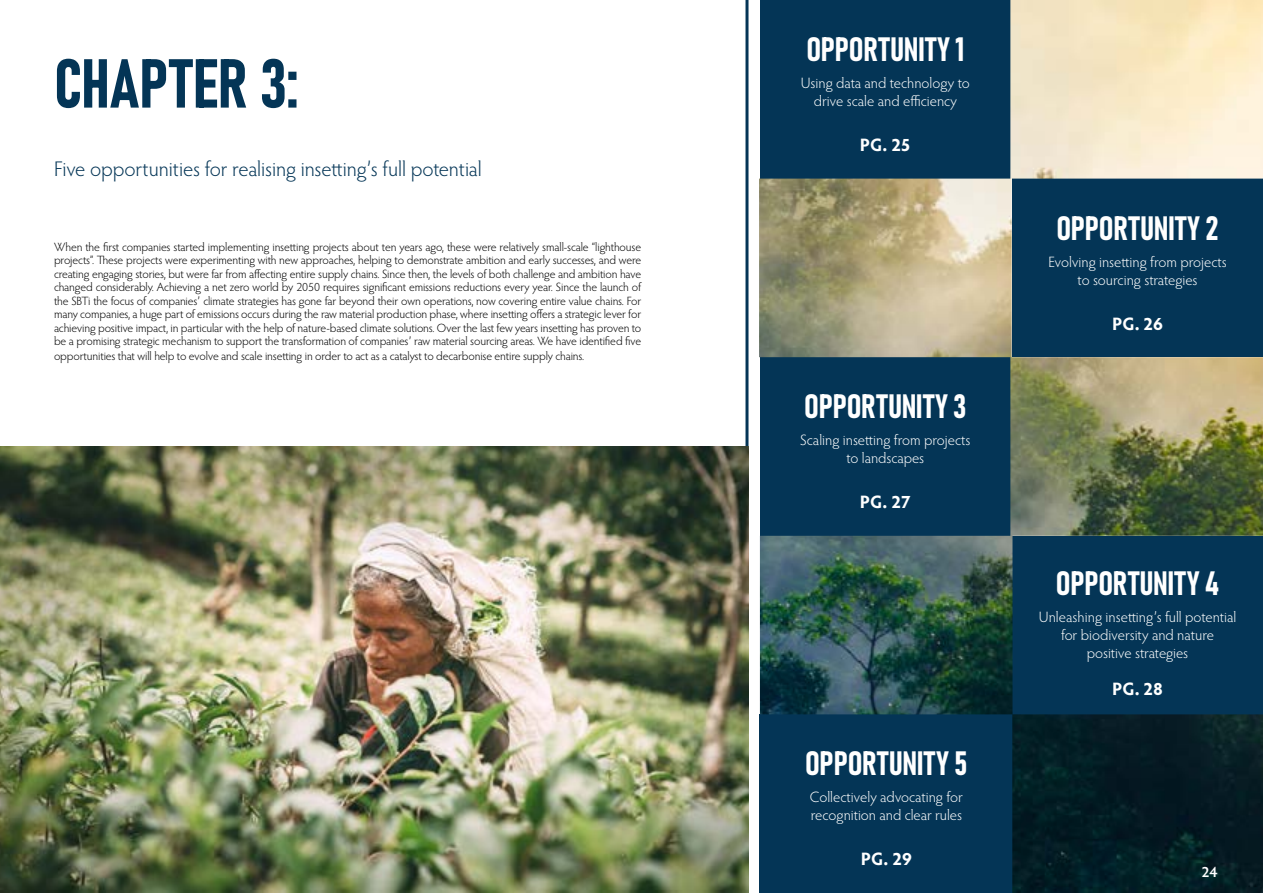
<style>
.page{position:relative;width:1263px;height:893px;background:#fff}
.page>*{position:absolute;margin:0;border:0;box-sizing:border-box;transform-origin:0 0}
.t1{font:68.25px "Bahnschrift";letter-spacing:-.005em;color:#043556}
.t2{font:33.3px "Bahnschrift";letter-spacing:-.005em;color:#fff}
.t3{font:300 21.15px "Hypatia Sans Pro";letter-spacing:-.005em;color:#043556}
.t4{font:700 18px "Hypatia Sans Pro";letter-spacing:.005em;color:#fff}
.t5{font:300 15px/18px "Hypatia Sans Pro";color:#fff;text-align:center}
.t6{font:600 15px "Hypatia Sans Pro";color:#fff}
.t7{font:300 12px/13.6px "Hypatia Sans Pro";letter-spacing:-.01em;color:#000;text-align:justify}
</style>
<div class="page">
<img style="left:759px;top:0;width:504px;height:893px">
<hr style="left:745px;top:0;width:3px;height:893px;background:#043556">
<img style="left:0;top:446px;width:748px;height:447px">
<h1 class="t1" style="left:54px;top:32px;width:246px">CHAPTER 3:</h1>
<h3 class="t3" style="left:54px;top:155px;width:429px">Five opportunities for realising insetting’s full potential</h3>
<p class="t7" style="left:54px;top:240px;width:589px">When the first companies started implementing insetting projects about ten years ago, these were relatively small-scale “lighthouse projects”. These projects were experimenting with new approaches, helping to demonstrate ambition and early successes, and were creating engaging stories, but were far from affecting entire supply chains. Since then, the levels of both challenge and ambition have changed considerably. Achieving a net zero world by 2050 requires significant emissions reductions every year. Since the launch of the SBTi the focus of companies’ climate strategies has gone far beyond their own operations, now covering entire value chains. For many companies, a huge part of emissions occurs during the raw material production phase, where insetting offers a strategic lever for achieving positive impact, in particular with the help of nature-based climate solutions. Over the last few years insetting has proven to be a promising strategic mechanism to support the transformation of companies’ raw material sourcing areas. We have identified five opportunities that will help to evolve and scale insetting in order to act as a catalyst to decarbonise entire supply chains.</p>
<h2 class="t2" style="left:806px;top:24px;width:159px">OPPORTUNITY 1</h2>
<p class="t5" style="left:801px;top:74px;width:170px">Using data and technology to drive scale and efficiency</p>
<h3 class="t4" style="left:860px;top:132px;width:52px">PG. 25</h3>
<h2 class="t2" style="left:804px;top:381px;width:164px">OPPORTUNITY 3</h2>
<p class="t5" style="left:800px;top:431px;width:172px">Scaling insetting from projects to landscapes</p>
<h3 class="t4" style="left:860px;top:489px;width:52px">PG. 27</h3>
<h2 class="t2" style="left:805px;top:738px;width:164px">OPPORTUNITY 5</h2>
<p class="t5" style="left:810px;top:788px;width:154px;text-align:left">Collectively advocating for recognition and clear rules</p>
<h3 class="t4" style="left:861px;top:846px;width:52px">PG. 29</h3>
<h2 class="t2" style="left:1056px;top:203px;width:164px">OPPORTUNITY 2</h2>
<p class="t5" style="left:1048px;top:252px;width:180px">Evolving insetting from projects to sourcing strategies</p>
<h3 class="t4" style="left:1112px;top:311px;width:52px">PG. 26</h3>
<h2 class="t2" style="left:1056px;top:558px;width:165px">OPPORTUNITY 4</h2>
<p class="t5" style="left:1039px;top:607px;width:199px">Unleashing insetting’s full potential for biodiversity and nature positive strategies</p>
<h3 class="t4" style="left:1112px;top:676px;width:52px">PG. 28</h3>
<p class="t6" style="left:1201px;top:861px;width:18px">24</p>
</div>
